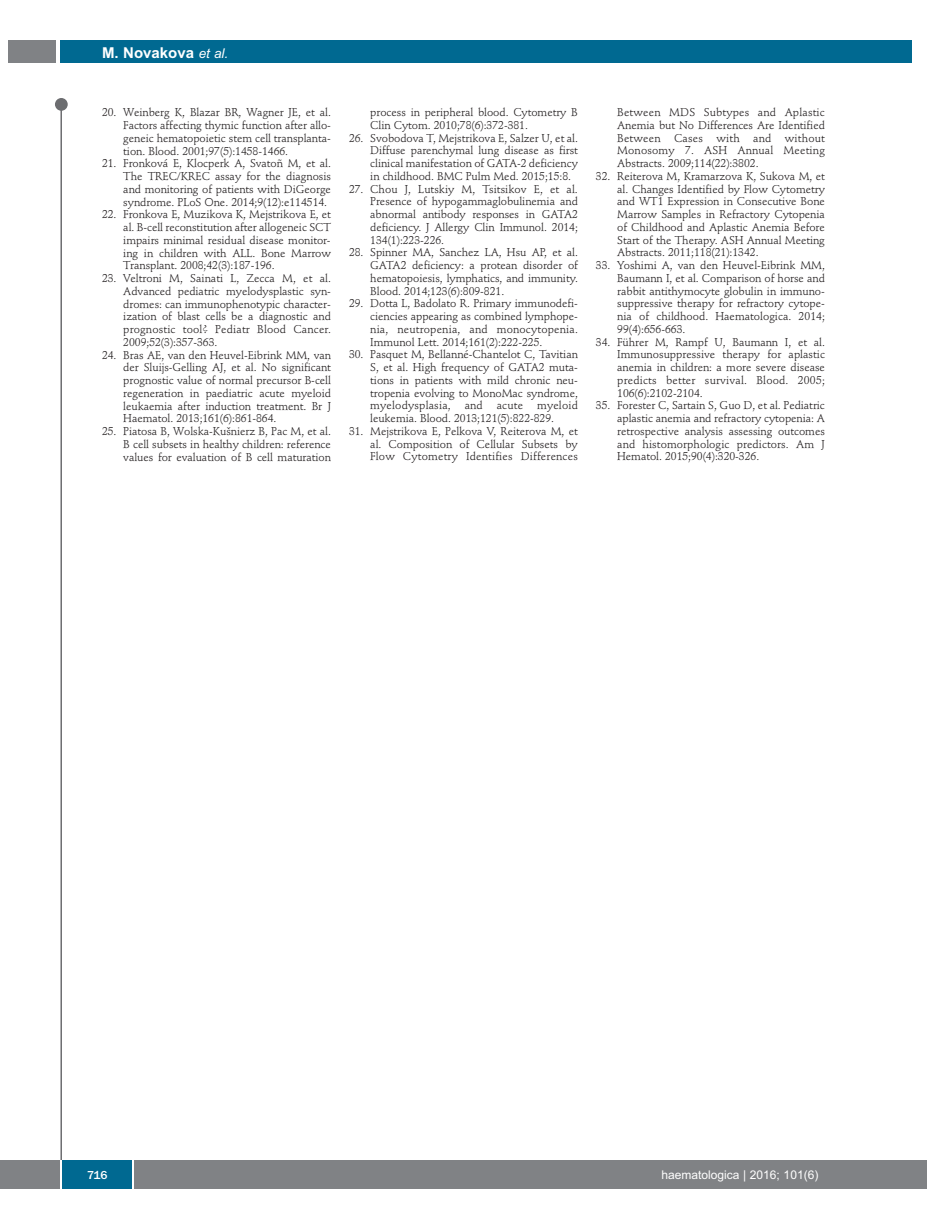
<style>
.page{position:relative;width:927px;height:1225px;background:#fff}
.page>*{position:absolute;margin:0;border:0;box-sizing:border-box;transform-origin:0 0}
.t1{font:700 15px "Arial";color:#fff}
.t2{font:12px "Arial";color:#fff}
.t3{font:500 12px "Franklin Gothic";color:#fff}
.t4{font:11.25px/12.8px "Stempel Schneidler";letter-spacing:-.005em;color:#231f20;text-align:justify}
.s1{font-weight:400;font-style:italic;font-size:13.5px}
</style>
<div class="page">
<div style="left:911px;top:1160px;width:16px;height:28px;background:#808285"></div>
<div style="left:55px;top:98px;width:13px;height:13px;background:#6c6d70;border-radius:50%"></div>
<hr style="left:60px;top:101px;width:2px;height:1061px;background:#6c6d70">
<div style="left:60px;top:40px;width:852px;height:22px;background:#006991"></div>
<div style="left:9px;top:40px;width:47px;height:22px;background:#808285"></div>
<div style="left:0;top:1160px;width:911px;height:28px;background:#808285"></div>
<div style="left:62px;top:1160px;width:71px;height:28px;background:#006991"></div>
<hr style="left:60px;top:1160px;width:2px;height:28px;background:#fff">
<svg style="left:133px;top:1160px;width:1px;height:28px"></svg>
<h1 class="t1" style="left:102px;top:44px;width:128px">M. Novakova <span class="s1">et al.</span></h1>
<p class="t4" style="left:123px;top:107px;width:209px;text-indent:-21px">20. Weinberg K, Blazar BR, Wagner JE, et al.<br>Factors affecting thymic function after allo&shy;geneic hematopoietic stem cell transplanta&shy;tion. Blood. 2001;97(5):1458-1466.</p>
<p class="t4" style="left:123px;top:158px;width:209px;text-indent:-21px">21. Fronková E, Klocperk A, Svatoñ M, et al.<br>The TREC/KREC assay for the diagnosis and monitoring of patients with DiGeorge syndrome. PLoS One. 2014;9(12):e114514.</p>
<p class="t4" style="left:123px;top:209px;width:209px;text-indent:-21px">22. Fronkova E, Muzikova K, Mejstrikova E, et al. B-cell reconstitution after allogeneic SCT impairs minimal residual disease monitor&shy;ing in children with ALL. Bone Marrow Transplant. 2008;42(3):187-196.</p>
<p class="t4" style="left:123px;top:273px;width:209px;text-indent:-21px">23. Veltroni M, Sainati L, Zecca M, et al.<br>Advanced pediatric myelodysplastic syn&shy;dromes: can immunophenotypic character&shy;ization of blast cells be a diagnostic and prognostic tool? Pediatr Blood Cancer.<br>2009;52(3):357-363.</p>
<p class="t4" style="left:123px;top:349px;width:209px;text-indent:-21px">24. Bras AE, van den Heuvel-Eibrink MM, van der Sluijs-Gelling AJ, et al. No significant prognostic value of normal precursor B-cell regeneration in paediatric acute myeloid leukaemia after induction treatment. Br J Haematol. 2013;161(6):861-864.</p>
<p class="t4" style="left:123px;top:426px;width:209px;text-indent:-21px">25. Piatosa B, Wolska-Kušnierz B, Pac M, et al.<br>B cell subsets in healthy children: reference values for evaluation of B cell maturation</p>
<p class="t4" style="left:370px;top:107px;width:209px">process in peripheral blood. Cytometry B<br>Clin Cytom. 2010;78(6):372-381.</p>
<p class="t4" style="left:370px;top:133px;width:209px;text-indent:-21px">26. Svobodova T, Mejstrikova E, Salzer U, et al.<br>Diffuse parenchymal lung disease as first clinical manifestation of GATA-2 deficiency in childhood. BMC Pulm Med. 2015;15:8.</p>
<p class="t4" style="left:370px;top:183px;width:209px;text-indent:-21px">27. Chou J, Lutskiy M, Tsitsikov E, et al.<br>Presence of hypogammaglobulinemia and abnormal antibody responses in GATA2 deficiency. J Allergy Clin Immunol. 2014; 134(1):223-226.</p>
<p class="t4" style="left:370px;top:247px;width:209px;text-indent:-21px">28. Spinner MA, Sanchez LA, Hsu AP, et al.<br>GATA2 deficiency: a protean disorder of hematopoiesis, lymphatics, and immunity.<br>Blood. 2014;123(6):809-821.</p>
<p class="t4" style="left:370px;top:298px;width:209px;text-indent:-21px">29. Dotta L, Badolato R. Primary immunodefi&shy;ciencies appearing as combined lymphope&shy;nia, neutropenia, and monocytopenia.<br>Immunol Lett. 2014;161(2):222-225.</p>
<p class="t4" style="left:370px;top:349px;width:209px;text-indent:-21px">30. Pasquet M, Bellanné-Chantelot C, Tavitian S, et al. High frequency of GATA2 muta&shy;tions in patients with mild chronic neu&shy;tropenia evolving to MonoMac syndrome, myelodysplasia, and acute myeloid leukemia. Blood. 2013;121(5):822-829.</p>
<p class="t4" style="left:370px;top:426px;width:209px;text-indent:-21px">31. Mejstrikova E, Pelkova V, Reiterova M, et al. Composition of Cellular Subsets by Flow Cytometry Identifies Differences</p>
<p class="t4" style="left:617px;top:107px;width:209px">Between MDS Subtypes and Aplastic Anemia but No Differences Are Identified Between Cases with and without Monosomy 7. ASH Annual Meeting Abstracts. 2009;114(22):3802.</p>
<p class="t4" style="left:617px;top:171px;width:209px;text-indent:-21px">32. Reiterova M, Kramarzova K, Sukova M, et al. Changes Identified by Flow Cytometry and WT1 Expression in Consecutive Bone Marrow Samples in Refractory Cytopenia of Childhood and Aplastic Anemia Before Start of the Therapy. ASH Annual Meeting Abstracts. 2011;118(21):1342.</p>
<p class="t4" style="left:617px;top:260px;width:209px;text-indent:-21px">33. Yoshimi A, van den Heuvel-Eibrink MM, Baumann I, et al. Comparison of horse and rabbit antithymocyte globulin in immuno&shy;suppressive therapy for refractory cytope&shy;nia of childhood. Haematologica. 2014; 99(4):656-663.</p>
<p class="t4" style="left:617px;top:336px;width:209px;text-indent:-21px">34. Führer M, Rampf U, Baumann I, et al.<br>Immunosuppressive therapy for aplastic anemia in children: a more severe disease predicts better survival. Blood. 2005; 106(6):2102-2104.</p>
<p class="t4" style="left:617px;top:400px;width:209px;text-indent:-21px">35. Forester C, Sartain S, Guo D, et al. Pediatric aplastic anemia and refractory cytopenia: A retrospective analysis assessing outcomes and histomorphologic predictors. Am J Hematol. 2015;90(4):320-326.</p>
<p class="t3" style="left:87px;top:1167px;width:22px">716</p>
<p class="t2" style="left:661px;top:1167px;width:158px">haematologica | 2016; 101(6)</p>
</div>
